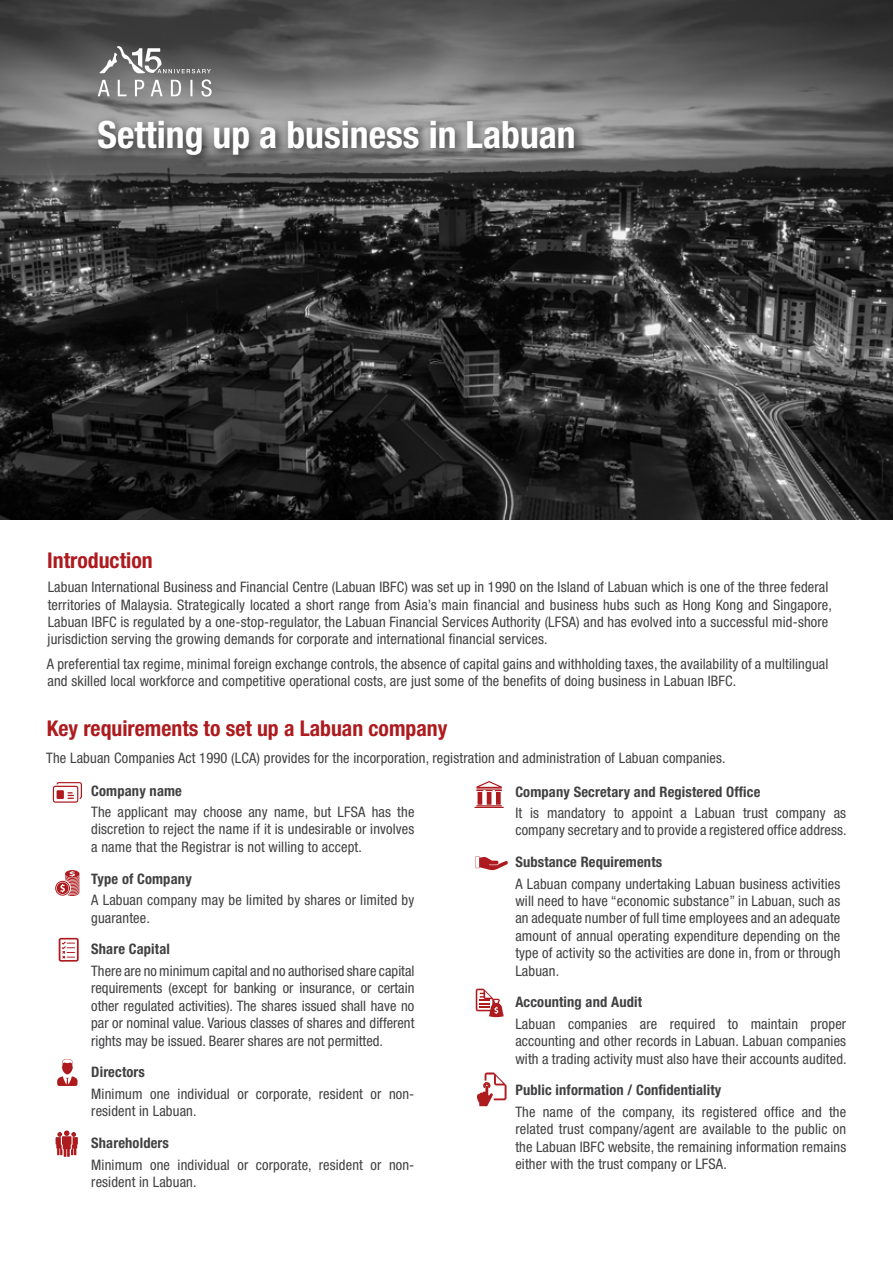
<style>
.page{position:relative;width:893px;height:1263px;background:#fff}
.page>*{position:absolute;margin:0;border:0;box-sizing:border-box;transform-origin:0 0}
.t1{font:700 condensed 37.65px "Helvetica Neue LT Std";color:#fff}
.t2{font:700 condensed 21.75px "Helvetica Neue LT Std";color:#ae1b1f}
.t3{font:condensed 14.55px/17.4px "Helvetica Neue LT Std";letter-spacing:.01em;color:#414042}
.t4{font:700 condensed 14.55px "Helvetica Neue LT Std";letter-spacing:.01em;color:#414042}
</style>
<div class="page">
<img style="left:0;top:0;width:893px;height:519px">
<svg style="left:53px;top:782px;width:29px;height:21px"></svg>
<div style="left:57px;top:790px;width:7px;height:9px;background:#ae1b1f"></div>
<svg style="left:57px;top:1059px;width:21px;height:27px"></svg>
<svg style="left:55px;top:870px;width:25px;height:26px"></svg>
<svg style="left:56px;top:1130px;width:22px;height:27px"></svg>
<div style="left:93px;top:115px;width:493px;height:52px;background:#000;opacity:.75"></div>
<svg style="left:59px;top:938px;width:20px;height:24px"></svg>
<svg style="left:476px;top:856px;width:32px;height:14px"></svg>
<svg style="left:476px;top:989px;width:28px;height:28px"></svg>
<svg style="left:474px;top:781px;width:30px;height:27px"></svg>
<svg style="left:477px;top:1072px;width:29px;height:34px"></svg>
<svg style="left:98px;top:79px;width:114px;height:18px;background:#9e9e9e"></svg>
<svg style="left:99px;top:46px;width:112px;height:27px;background:#777"></svg>
<h1 class="t1" style="left:98px;top:112px;width:480px">Setting up a business in Labuan</h1>
<h2 class="t2" style="left:47px;top:547px;width:107px">Introduction</h2>
<p class="t3" style="left:48px;top:578px;width:786px">Labuan International Business and Financial Centre (Labuan IBFC) was set up in 1990 on the Island of Labuan which is one of the three federal territories of Malaysia. Strategically located a short range from Asia’s main financial and business hubs such as Hong Kong and Singapore, Labuan IBFC is regulated by a one-stop-regulator, the Labuan Financial Services Authority (LFSA) and has evolved into a successful mid-shore jurisdiction serving the growing demands for corporate and international financial services.</p>
<p class="t3" style="left:47px;top:655px;width:783px">A preferential tax regime, minimal foreign exchange controls, the absence of capital gains and withholding taxes, the availability of a multilingual and skilled local workforce and competitive operational costs, are just some of the benefits of doing business in Labuan IBFC.</p>
<h2 class="t2" style="left:47px;top:715px;width:402px">Key requirements to set up a Labuan company</h2>
<p class="t3" style="left:46px;top:749px;width:681px">The Labuan Companies Act 1990 (LCA) provides for the incorporation, registration and administration of Labuan companies.</p>
<p class="t4" style="left:91px;top:782px;width:92px">Company name</p>
<p class="t3" style="left:91px;top:803px;width:325px;text-align:justify">The applicant may choose any name, but LFSA has the discretion to reject the name if it is undesirable or involves a name that the Registrar is not willing to accept.</p>
<p class="t4" style="left:91px;top:870px;width:102px">Type of Company</p>
<p class="t3" style="left:91px;top:891px;width:325px">A Labuan company may be limited by shares or limited by guarantee.</p>
<p class="t4" style="left:91px;top:940px;width:80px">Share Capital</p>
<p class="t3" style="left:91px;top:962px;width:325px;text-align:justify">There are no minimum capital and no authorised share capital requirements (except for banking or insurance, or certain other regulated activities). The shares issued shall have no par or nominal value. Various classes of shares and different rights may be issued. Bearer shares are not permitted.</p>
<p class="t4" style="left:91px;top:1063px;width:55px">Directors</p>
<p class="t3" style="left:91px;top:1085px;width:325px">Minimum one individual or corporate, resident or non&shy;resident in Labuan.</p>
<p class="t4" style="left:91px;top:1134px;width:79px">Shareholders</p>
<p class="t3" style="left:91px;top:1155px;width:325px">Minimum one individual or corporate, resident or non&shy;resident in Labuan.</p>
<p class="t4" style="left:515px;top:782px;width:246px">Company Secretary and Registered Office</p>
<p class="t3" style="left:515px;top:804px;width:333px">It is mandatory to appoint a Labuan trust company as company secretary and to provide a registered office address.</p>
<p class="t4" style="left:515px;top:853px;width:148px">Substance Requirements</p>
<p class="t3" style="left:515px;top:875px;width:327px;text-align:justify">A Labuan company undertaking Labuan business activities will need to have “economic substance” in Labuan, such as an adequate number of full time employees and an adequate amount of annual operating expenditure depending on the type of activity so the activities are done in, from or through Labuan.</p>
<p class="t4" style="left:515px;top:993px;width:128px">Accounting and Audit</p>
<p class="t3" style="left:515px;top:1015px;width:333px;text-align:justify">Labuan companies are required to maintain proper accounting and other records in Labuan. Labuan companies with a trading activity must also have their accounts audited.</p>
<p class="t4" style="left:515px;top:1081px;width:207px">Public information / Confidentiality</p>
<p class="t3" style="left:515px;top:1103px;width:332px;text-align:justify">The name of the company, its registered office and the related trust company/agent are available to the public on the Labuan IBFC website, the remaining information remains either with the trust company or LFSA.</p>
</div>
